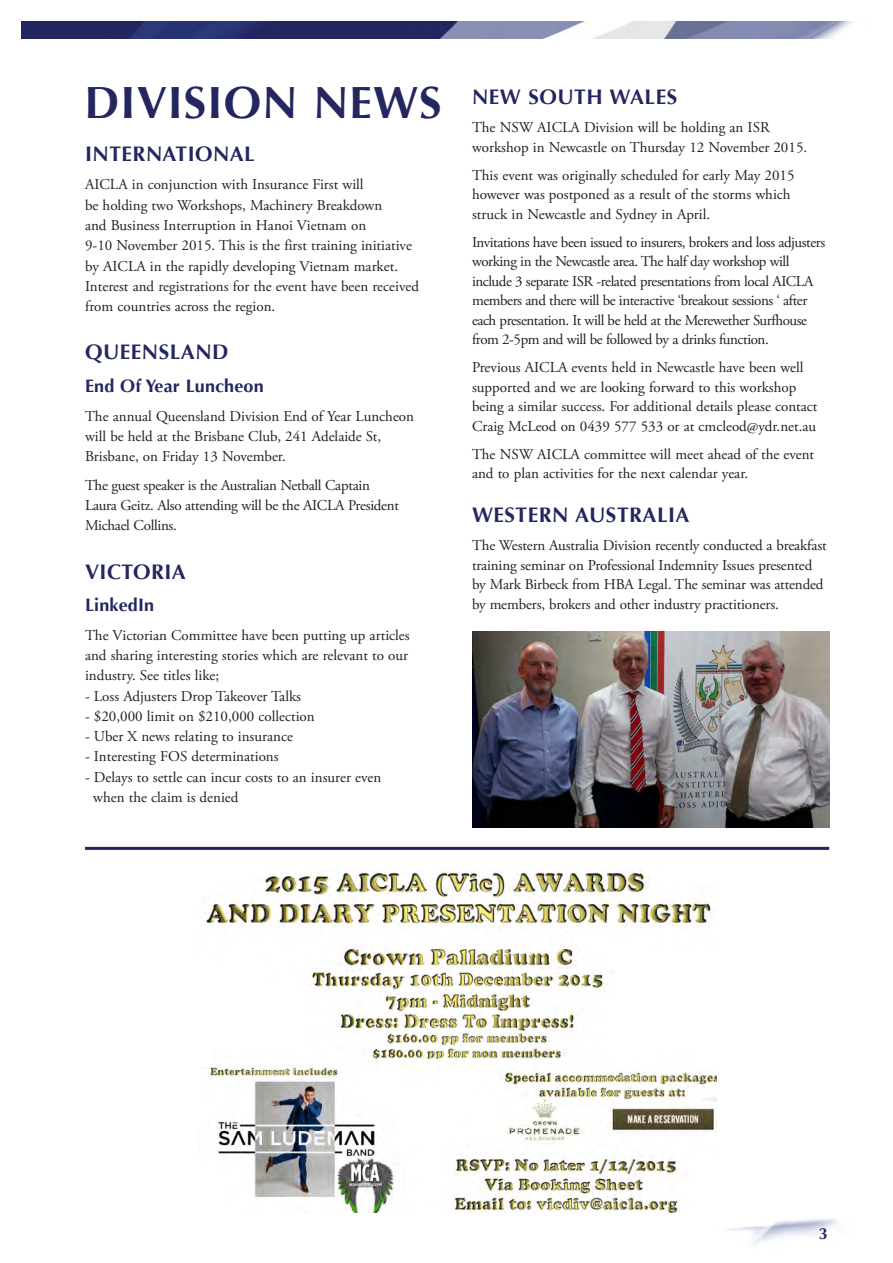
<style>
.page{position:relative;width:893px;height:1263px;background:#fff}
.page>*{position:absolute;margin:0;border:0;box-sizing:border-box;transform-origin:0 0}
.Heading{font:700 45px "Optima";letter-spacing:.025em;color:#23265f}
.Heading-2{font:700 21px "Optima";letter-spacing:.025em;color:#23265f}
.Sub_Heading{font:700 18px "Optima";letter-spacing:.01em;color:#23265f}
.t1{font:700 16.2px "Optima";color:#23265f}
.Body{font:15px/20.2px "Adobe Garamond Pro";color:#231f20}
.Body-2{font:15px/19.5px "Adobe Garamond Pro";letter-spacing:-.03em;color:#231f20}
.Body-3{font:15px/20.2px "Adobe Garamond Pro";letter-spacing:-.02em;color:#231f20}
</style>
<div class="page">
<img style="left:728px;top:1219px;width:110px;height:26px">
<img style="left:21px;top:21px;width:832px;height:17px">
<img style="left:202px;top:870px;width:515px;height:342px">
<img style="left:472px;top:631px;width:357px;height:196px">
<hr style="left:85px;top:847px;width:744px;height:3px;background:#23265f">
<p class="Heading" style="left:85px;top:77px;width:359px">DIVISION NEWS</p>
<p class="Heading-2" style="left:85px;top:141px;width:171px">INTERNATIONAL</p>
<p class="Body" style="left:85px;top:175px;width:335px">AICLA in conjunction with Insurance First will<br>be holding two Workshops, Machinery Breakdown<br>and Business Interruption in Hanoi Vietnam on<br>9-10 November 2015. This is the first training initiative by AICLA in the rapidly developing Vietnam market.<br>Interest and registrations for the event have been received from countries across the region.</p>
<p class="Heading-2" style="left:85px;top:340px;width:145px">QUEENSLAND</p>
<p class="Sub_Heading" style="left:85px;top:375px;width:180px">End Of Year Luncheon</p>
<p class="Body" style="left:85px;top:406px;width:331px">The annual Queensland Division End of Year Luncheon will be held at the Brisbane Club, 241 Adelaide St,<br>Brisbane, on Friday 13 November.</p>
<p class="Body-3" style="left:85px;top:475px;width:315px">The guest speaker is the Australian Netball Captain<br>Laura Geitz. Also attending will be the AICLA President<br>Michael Collins.</p>
<p class="Heading-2" style="left:85px;top:559px;width:102px">VICTORIA</p>
<p class="Sub_Heading" style="left:85px;top:594px;width:71px">LinkedIn</p>
<p class="Body" style="left:85px;top:625px;width:326px;text-align:justify">The Victorian Committee have been putting up articles and sharing interesting stories which are relevant to our industry. See titles like;</p>
<p class="Body" style="left:85px;top:686px;width:218px">- Loss Adjusters Drop Takeover Talks</p>
<p class="Body" style="left:85px;top:706px;width:231px">- $20,000 limit on $210,000 collection</p>
<p class="Body" style="left:85px;top:727px;width:209px">- Uber X news relating to insurance</p>
<p class="Body" style="left:85px;top:747px;width:195px">- Interesting FOS determinations</p>
<p class="Body" style="left:93px;top:767px;width:289px;text-indent:-8px">- Delays to settle can incur costs to an insurer even when the claim is denied</p>
<p class="Heading-2" style="left:472px;top:85px;width:207px">NEW SOUTH WALES</p>
<p class="Body" style="left:472px;top:118px;width:337px;line-height:19.5px">The NSW AICLA Division will be holding an ISR workshop in Newcastle on Thursday 12 November 2015.</p>
<p class="Body" style="left:472px;top:166px;width:324px;line-height:19.5px">This event was originally scheduled for early May 2015 however was postponed as a result of the storms which struck in Newcastle and Sydney in April.</p>
<p class="Body-2" style="left:472px;top:233px;width:355px">Invitations have been issued to insurers, brokers and loss adjusters working in the Newcastle area. The half day workshop will include 3 separate ISR -related presentations from local AICLA members and there will be interactive ‘breakout sessions ‘ after each presentation. It will be held at the Merewether Surfhouse from 2-5pm and will be followed by a drinks function.</p>
<p class="Body" style="left:472px;top:358px;width:347px;line-height:19.5px">Previous AICLA events held in Newcastle have been well supported and we are looking forward to this workshop being a similar success. For additional details please contact Craig McLeod on 0439 577 533 or at cmcleod@ydr.net.au</p>
<p class="Body" style="left:472px;top:445px;width:344px;line-height:19.5px">The NSW AICLA committee will meet ahead of the event and to plan activities for the next calendar year.</p>
<p class="Heading-2" style="left:472px;top:503px;width:219px">WESTERN AUSTRALIA</p>
<p class="Body" style="left:472px;top:536px;width:356px;line-height:19.5px">The Western Australia Division recently conducted a breakfast training seminar on Professional Indemnity Issues presented by Mark Birbeck from HBA Legal. The seminar was attended by members, brokers and other industry practitioners.</p>
<p class="t1" style="left:819px;top:1224px;width:10px">3</p>
</div>
